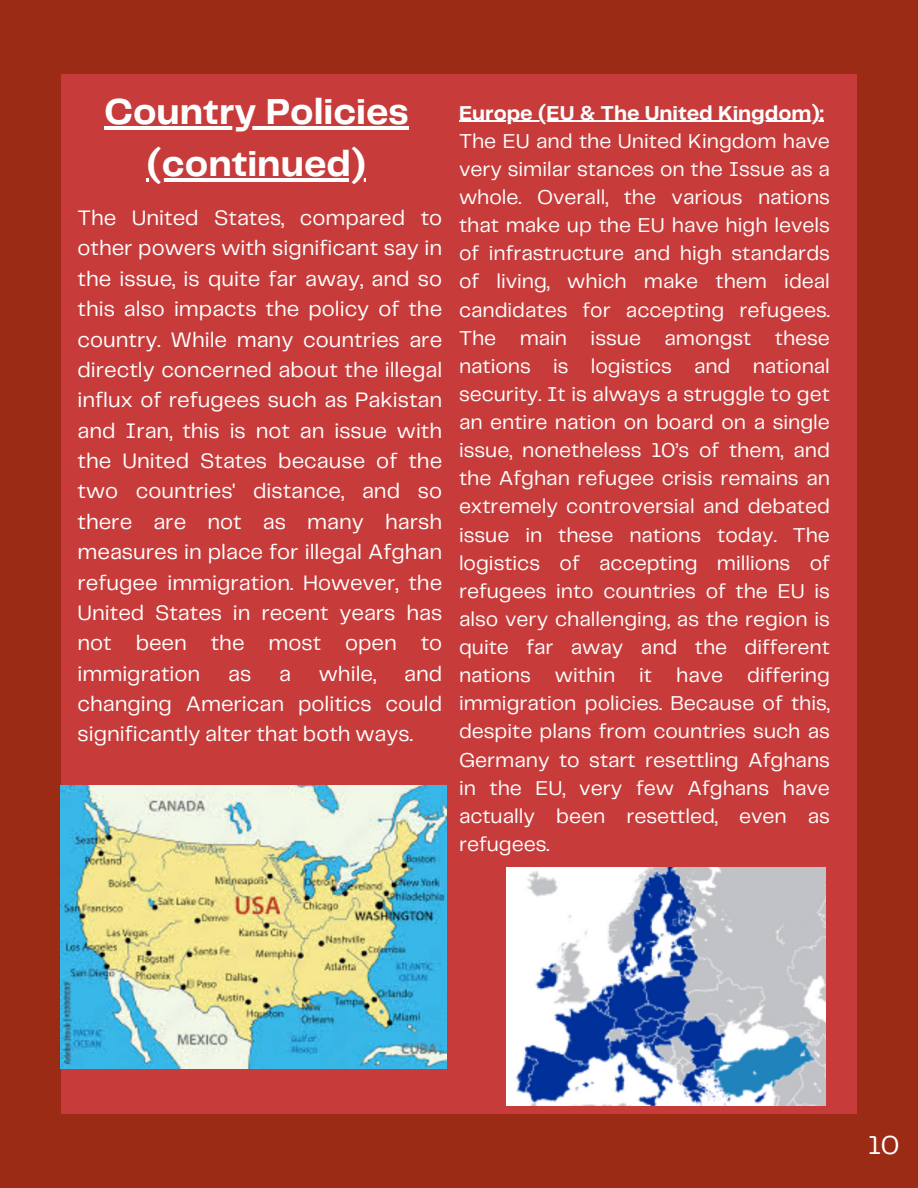
<style>
.page{position:relative;width:918px;height:1188px;background:#c73c3b}
.page>*{position:absolute;margin:0;border:0;box-sizing:border-box;transform-origin:0 0}
.t1{font:700 37.5px "Telegraf";color:#fff}
.t2{font:27px "Telegraf";color:#fff}
.t3{font:21.75px/30.3px "Telegraf";color:#fff;text-align:justify}
.t4{font:20.85px/28.2px "Telegraf";color:#fff;text-align:justify}
.t5{font:700 20.85px "Telegraf";color:#fff}
</style>
<div class="page">
<div style="left:1px;top:1115px;width:917px;height:73px;background:#9b2b14"></div>
<div style="left:857px;top:37px;width:61px;height:1151px;background:#9b2b14"></div>
<div style="left:0;top:0;width:918px;height:73px;background:#9b2b14"></div>
<div style="left:0;top:21px;width:61px;height:1167px;background:#9b2b14"></div>
<img style="left:61px;top:785px;width:386px;height:284px">
<img style="left:506px;top:867px;width:320px;height:239px">
<hr style="left:104px;top:126px;width:305px;height:4px;background:#fff">
<hr style="left:147px;top:178px;width:219px;height:3px;background:#fff">
<hr style="left:459px;top:121px;width:365px;height:1px;background:#fff">
<p class="t1" style="left:104px;top:96px;width:306px">Country Policies</p>
<p class="t1" style="left:147px;top:147px;width:221px">(continued)</p>
<p class="t3" style="left:78px;top:204px;width:366px">The United States, compared to other powers with significant say in the issue, is quite far away, and so this also impacts the policy of the country. While many countries are directly concerned about the illegal influx of refugees such as Pakistan and Iran, this is not an issue with the United States because of the two countries' distance, and so there are not as many harsh measures in place for illegal Afghan refugee immigration. However, the United States in recent years has not been the most open to immigration</p>
<p class="t3" style="left:78px;top:659px;width:366px;text-indent:327px">and changing American politics could significantly alter that both ways.</p>
<p class="t3" style="left:228px;top:659px;width:25px">as</p>
<p class="t3" style="left:279px;top:659px;width:13px">a</p>
<p class="t3" style="left:319px;top:659px;width:59px">while,</p>
<p class="t5" style="left:459px;top:104px;width:366px">Europe (EU &amp; The United Kingdom):</p>
<p class="t4" style="left:459px;top:128px;width:372px">The EU and the United Kingdom have very similar stances on the Issue as a whole. Overall, the various nations that make up the EU have high levels of infrastructure and high standards of living, which make them ideal candidates for accepting refugees.<br>The main issue amongst these nations is logistics and national security. It is always a struggle to get an entire nation on board on a single issue, nonetheless 10’s of them, and the Afghan refugee crisis remains an extremely controversial and debated issue in these nations today. The logistics of accepting millions of refugees into countries of the EU is also very challenging, as the region is quite far away and the different nations within it have differing immigration policies. Because of this, despite plans from countries such as Germany to start resettling Afghans in the EU, very few Afghans have actually been resettled, even as refugees.</p>
<p class="t2" style="left:868px;top:1134px;width:33px">10</p>
</div>
